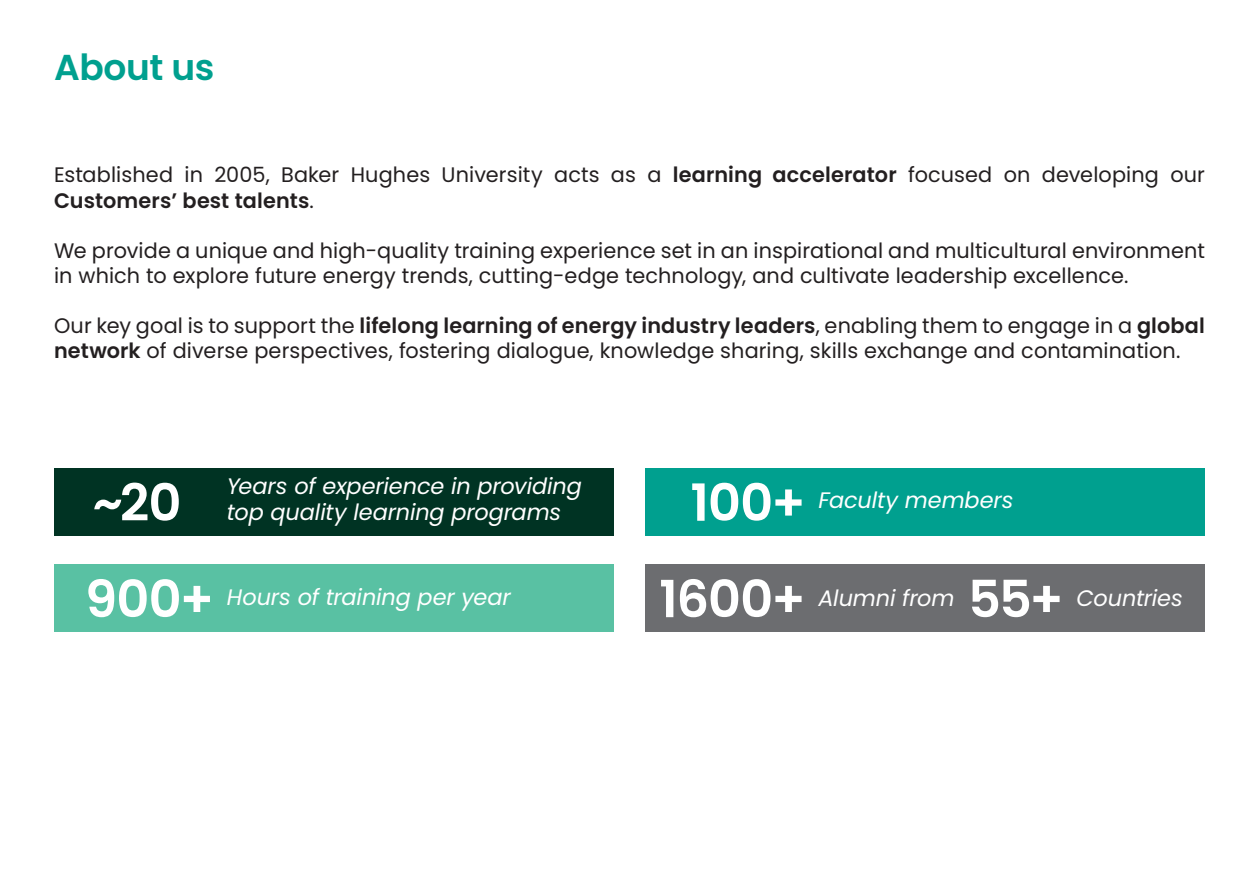
<style>
.page{position:relative;width:1259px;height:893px;background:#fff}
.page>*{position:absolute;margin:0;border:0;box-sizing:border-box;transform-origin:0 0}
._21pt-subhead{font:600 51.3px "Poppins";letter-spacing:-.015em;color:#fff}
._21pt-subhead-2{font:600 36px "Poppins";letter-spacing:-.01em;color:#00a08f}
._21pt-subhead-3{font:italic 22.35px/25.7px "Poppins";letter-spacing:-.005em;color:#fff}
._21pt-subhead-4{font:21px/25.2px "Poppins";letter-spacing:.005em;color:#231f20}
.s1{font-weight:600}
</style>
<div class="page">
<div style="left:54px;top:468px;width:560px;height:67px;background:#003323"></div>
<div style="left:645px;top:468px;width:560px;height:67px;background:#00a08f"></div>
<div style="left:54px;top:565px;width:560px;height:67px;background:#59c1a3"></div>
<div style="left:645px;top:565px;width:560px;height:67px;background:#6c6d70"></div>
<p class="_21pt-subhead-2" style="left:54px;top:46px;width:162px">About us</p>
<p class="_21pt-subhead-4" style="left:54px;top:163px;width:1152px">Established in 2005, Baker Hughes University acts as a <span class="s1">learning accelerator</span> focused on developing our<br><span class="s1">Customers’ best talents</span>.</p>
<p class="_21pt-subhead-4" style="left:54px;top:238px;width:1152px">We provide a unique and high-quality training experience set in an inspirational and multicultural environment in which to explore future energy trends, cutting-edge technology, and cultivate leadership excellence.</p>
<p class="_21pt-subhead-4" style="left:54px;top:313px;width:1152px">Our key goal is to support the <span class="s1">lifelong learning of energy industry leaders</span>, enabling them to engage in a <span class="s1">global network</span> of diverse perspectives, fostering dialogue, knowledge sharing, skills exchange and contamination.</p>
<p class="_21pt-subhead-3" style="left:227px;top:473px;width:356px">Years of experience in providing top quality learning programs</p>
<p class="_21pt-subhead" style="left:93px;top:473px;width:90px">~20</p>
<p class="_21pt-subhead" style="left:690px;top:473px;width:117px">100+</p>
<p class="_21pt-subhead-3" style="left:818px;top:488px;width:196px">Faculty members</p>
<p class="_21pt-subhead" style="left:85px;top:569px;width:131px">900+</p>
<p class="_21pt-subhead" style="left:659px;top:569px;width:148px">1600+</p>
<p class="_21pt-subhead-3" style="left:227px;top:584px;width:285px">Hours of training per year</p>
<p class="_21pt-subhead-3" style="left:818px;top:585px;width:137px">Alumni from</p>
<p class="_21pt-subhead" style="left:968px;top:569px;width:97px">55+</p>
<p class="_21pt-subhead-3" style="left:1076px;top:585px;width:108px">Countries</p>
</div>
